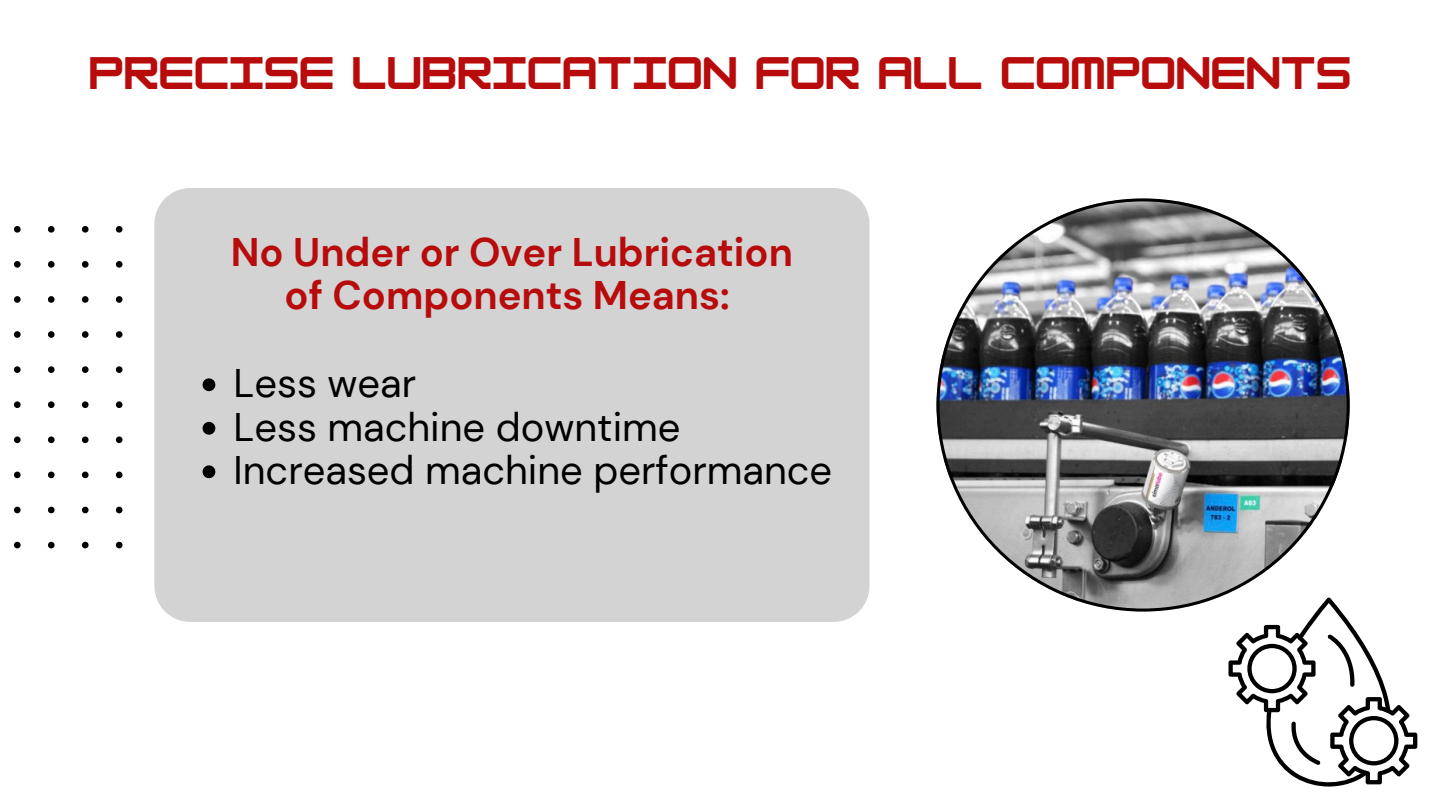
<style>
.page{position:relative;width:1440px;height:810px;background:#fff}
.page>*{position:absolute;margin:0;border:0;box-sizing:border-box;transform-origin:0 0}
.t1{font:39.9px "DM Sans";color:#000}
.t2{font:700 39.9px/43.5px "DM Sans";color:#b80b0b;text-align:center}
.t3{font:700 39.9px "HK Modular";color:#b80b0b}
</style>
<div class="page">
<div style="left:154px;top:188px;width:716px;height:434px;background:#d3d3d3"></div>
<svg style="left:1228px;top:612px;width:189px;height:175px"></svg>
<img style="left:937px;top:198px;width:413px;height:414px">
<svg style="left:203px;top:378px;width:12px;height:13px"></svg>
<svg style="left:203px;top:422px;width:12px;height:13px"></svg>
<svg style="left:203px;top:465px;width:12px;height:13px"></svg>
<svg style="left:14px;top:226px;width:109px;height:322px"></svg>
<p class="t3" style="left:89px;top:50px;width:1264px">PRECISE LUBRICATION FOR ALL COMPONENTS</p>
<h1 class="t2" style="left:231px;top:230px;width:564px">No Under or Over Lubrication of Components Means:</h1>
<p class="t1" style="left:234px;top:358px;width:184px">Less wear</p>
<p class="t1" style="left:234px;top:401px;width:448px">Less machine downtime</p>
<p class="t1" style="left:234px;top:445px;width:600px">Increased machine performance</p>
</div>
